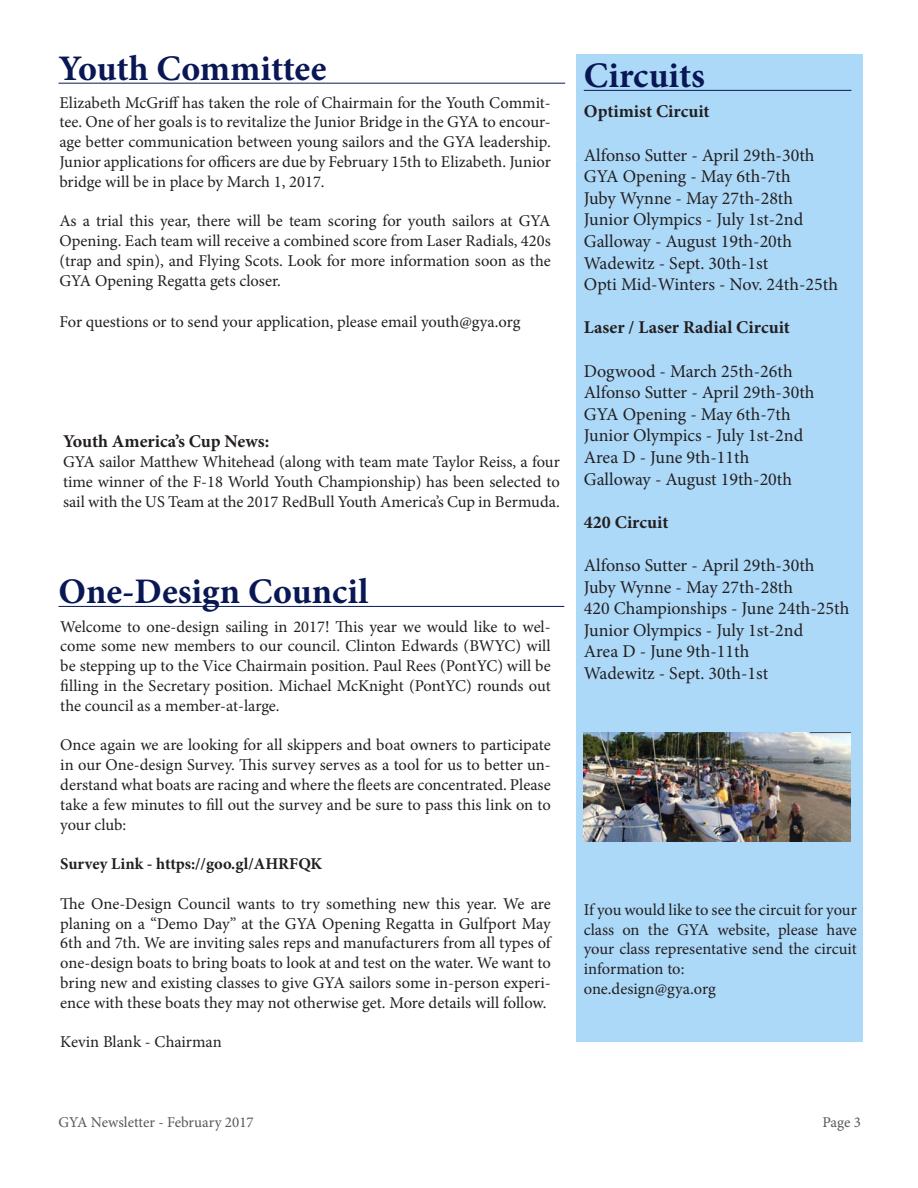
<style>
.page{position:relative;width:918px;height:1188px;background:#fff}
.page>*{position:absolute;margin:0;border:0;box-sizing:border-box;transform-origin:0 0}
.t1{font:700 36px "Minion Pro";color:#091855}
.t2{font:18px/21.6px "Minion Pro";color:#231f20}
.t3{font:700 18px "Minion Pro";color:#231f20}
.t4{font:16.5px/19.8px "Minion Pro";color:#231f20;text-align:justify}
.t5{font:700 16.5px "Minion Pro";color:#231f20}
.t6{font:15px "Minion Pro";color:#57585a}
</style>
<div class="page">
<div style="left:577px;top:55px;width:286px;height:987px;background:#add9f9"></div>
<hr style="left:58px;top:83px;width:507px;height:1px;background:#091855">
<hr style="left:584px;top:90px;width:267px;height:1px;background:#091855">
<hr style="left:58px;top:606px;width:506px;height:1px;background:#091855">
<img style="left:584px;top:733px;width:266px;height:109px">
<p class="t1" style="left:58px;top:43px;width:269px">Youth Committee</p>
<p class="t1" style="left:584px;top:51px;width:123px">Circuits</p>
<p class="t4" style="left:59px;top:93px;width:493px">Elizabeth McGriff has taken the role of Chairmain for the Youth Commit&shy;tee. One of her goals is to revitalize the Junior Bridge in the GYA to encour&shy;age better communication between young sailors and the GYA leadership.<br>Junior applications for officers are due by February 15th to Elizabeth. Junior bridge will be in place by March 1, 2017.</p>
<p class="t4" style="left:59px;top:211px;width:493px">As a trial this year, there will be team scoring for youth sailors at GYA Opening. Each team will receive a combined score from Laser Radials, 420s (trap and spin), and Flying Scots. Look for more information soon as the GYA Opening Regatta gets closer.</p>
<p class="t4" style="left:59px;top:312px;width:463px">For questions or to send your application, please email youth@gya.org</p>
<p class="t3" style="left:63px;top:429px;width:208px">Youth America’s Cup News:</p>
<p class="t4" style="left:63px;top:452px;width:498px">GYA sailor Matthew Whitehead (along with team mate Taylor Reiss, a four time winner of the F-18 World Youth Championship) has been selected to sail with the US Team at the 2017 RedBull Youth America’s Cup in Bermuda.</p>
<p class="t1" style="left:58px;top:567px;width:311px">One-Design Council</p>
<p class="t4" style="left:60px;top:617px;width:492px">Welcome to one-design sailing in 2017! This year we would like to wel&shy;come some new members to our council. Clinton Edwards (BWYC) will be stepping up to the Vice Chairmain position. Paul Rees (PontYC) will be filling in the Secretary position. Michael McKnight (PontYC) rounds out the council as a member-at-large.</p>
<p class="t4" style="left:60px;top:735px;width:492px">Once again we are looking for all skippers and boat owners to participate in our One-design Survey. This survey serves as a tool for us to better un&shy;derstand what boats are racing and where the fleets are concentrated. Please take a few minutes to fill out the survey and be sure to pass this link on to your club:</p>
<p class="t5" style="left:60px;top:852px;width:263px">Survey Link - https://goo.gl/AHRFQK</p>
<p class="t4" style="left:60px;top:894px;width:494px">The One-Design Council wants to try something new this year. We are planing on a “Demo Day” at the GYA Opening Regatta in Gulfport May 6th and 7th. We are inviting sales reps and manufacturers from all types of one-design boats to bring boats to look at and test on the water. We want to bring new and existing classes to give GYA sailors some in-person experi&shy;ence with these boats they may not otherwise get. More details will follow.</p>
<p class="t4" style="left:60px;top:1032px;width:163px">Kevin Blank - Chairman</p>
<p class="t3" style="left:584px;top:99px;width:127px">Optimist Circuit</p>
<p class="t2" style="left:584px;top:144px;width:232px">Alfonso Sutter - April 29th-30th<br>GYA Opening - May 6th-7th<br>Juby Wynne - May 27th-28th</p>
<p class="t2" style="left:584px;top:209px;width:221px">Junior Olympics - July 1st-2nd</p>
<p class="t2" style="left:584px;top:231px;width:210px">Galloway - August 19th-20th</p>
<p class="t2" style="left:584px;top:252px;width:186px">Wadewitz - Sept. 30th-1st</p>
<p class="t2" style="left:584px;top:274px;width:256px">Opti Mid-Winters - Nov. 24th-25th</p>
<p class="t3" style="left:584px;top:315px;width:208px">Laser / Laser Radial Circuit</p>
<p class="t2" style="left:584px;top:360px;width:210px">Dogwood - March 25th-26th</p>
<p class="t2" style="left:584px;top:382px;width:232px">Alfonso Sutter - April 29th-30th</p>
<p class="t2" style="left:584px;top:403px;width:208px">GYA Opening - May 6th-7th</p>
<p class="t2" style="left:584px;top:425px;width:221px">Junior Olympics - July 1st-2nd</p>
<p class="t2" style="left:584px;top:447px;width:167px">Area D - June 9th-11th</p>
<p class="t2" style="left:584px;top:468px;width:210px">Galloway - August 19th-20th</p>
<p class="t3" style="left:584px;top:509px;width:86px">420 Circuit</p>
<p class="t2" style="left:584px;top:555px;width:232px">Alfonso Sutter - April 29th-30th</p>
<p class="t2" style="left:584px;top:576px;width:211px">Juby Wynne - May 27th-28th</p>
<p class="t2" style="left:584px;top:598px;width:267px">420 Championships - June 24th-25th</p>
<p class="t2" style="left:584px;top:619px;width:221px">Junior Olympics - July 1st-2nd</p>
<p class="t2" style="left:584px;top:641px;width:167px">Area D - June 9th-11th</p>
<p class="t2" style="left:584px;top:663px;width:186px">Wadewitz - Sept. 30th-1st</p>
<p class="t4" style="left:584px;top:900px;width:275px">If you would like to see the circuit for your class on the GYA website, please have your class representative send the circuit information to:</p>
<p class="t4" style="left:584px;top:979px;width:133px">one.design@gya.org</p>
<p class="t6" style="left:58px;top:1112px;width:197px">GYA Newsletter - February 2017</p>
<p class="t6" style="left:822px;top:1112px;width:40px">Page 3</p>
</div>
